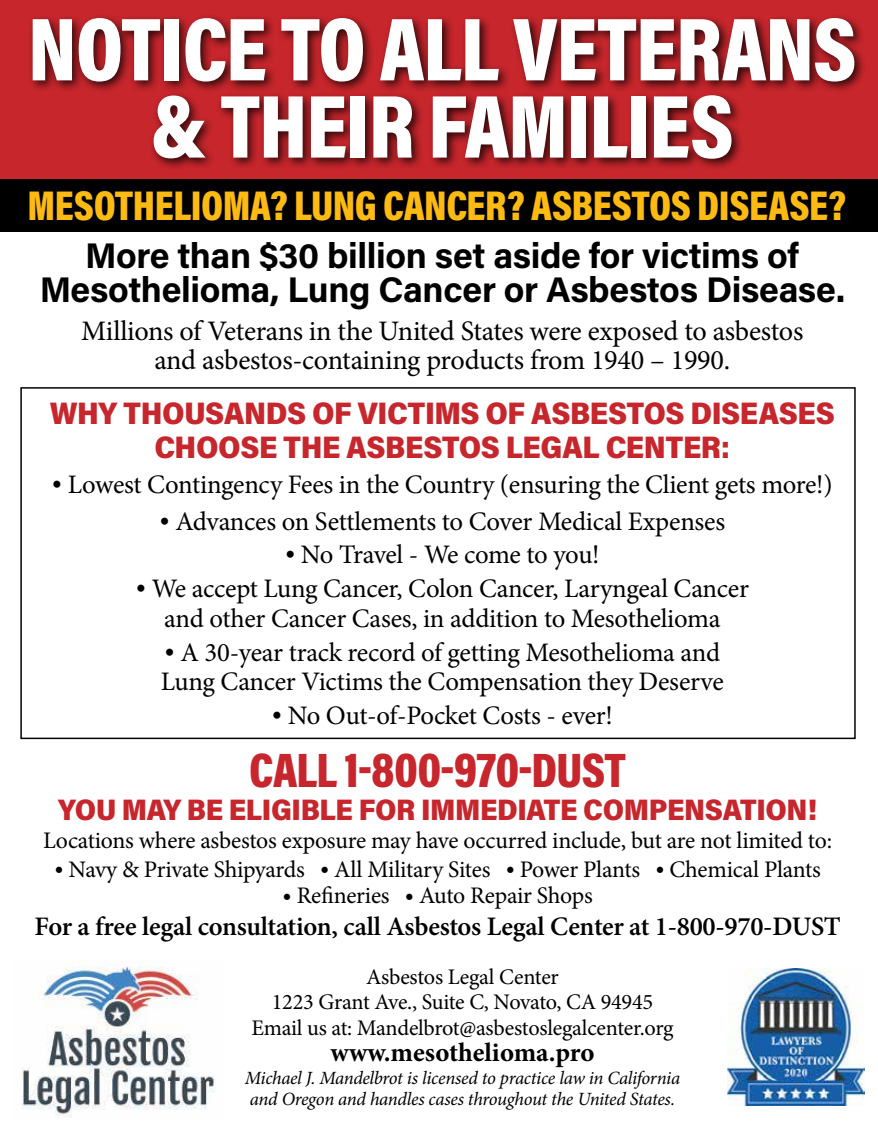
<style>
.page{position:relative;width:878px;height:1134px;background:#fff}
.page>*{position:absolute;margin:0;border:0;box-sizing:border-box;transform-origin:0 0}
.t1{font:900 90.6px/77.2px "Acumin Pro Cond";letter-spacing:-.01em;color:#fff;text-align:center}
.t2{font:900 49.05px "Acumin Pro Cond";letter-spacing:-.015em;color:#c6262c}
.t3{font:900 42.15px "Acumin Pro Cond";letter-spacing:-.01em;color:#fdba12}
.t4{font:700 35.7px/34.2px "Acumin Pro";letter-spacing:-.01em;color:#000;text-align:center}
.t5{font:900 31.2px/34.2px "Acumin Pro Semi Cond";letter-spacing:-.015em;color:#c6262c;text-align:center}
.t6{font:900 29.7px "Acumin Pro Semi Cond";letter-spacing:-.015em;color:#c6262c}
.t7{font:28.2px/29.7px "Minion Pro";letter-spacing:-.01em;color:#000;text-align:center}
.t8{font:26.7px/29.7px "Minion Pro";letter-spacing:-.01em;color:#000;text-align:center}
.t9{font:600 26.7px "Minion Pro";letter-spacing:-.01em;color:#000}
.t10{font:700 26.7px "Minion Pro";color:#000}
.t11{font:23.7px "Minion Pro";letter-spacing:-.015em;color:#000}
.t12{font:22.35px/25.2px "Minion Pro";letter-spacing:-.01em;color:#000;text-align:center}
.t13{font:italic 18.75px/21.5px "Minion Pro";letter-spacing:-.02em;color:#000}
</style>
<div class="page">
<div style="left:0;top:179px;width:878px;height:53px;background:#000"></div>
<div style="left:0;top:0;width:878px;height:179px;background:#c6262c"></div>
<img style="left:21px;top:964px;width:195px;height:154px">
<img style="left:727px;top:968px;width:137px;height:137px">
<div style="left:28px;top:14px;width:838px;height:157px;background:#000;opacity:.75"></div>
<h1 class="t1" style="left:28px;top:8px;width:830px">NOTICE TO ALL VETERANS &amp; THEIR FAMILIES</h1>
<h3 class="t3" style="left:28px;top:178px;width:820px">MESOTHELIOMA? LUNG CANCER? ASBESTOS DISEASE?</h3>
<h3 class="t4" style="left:40px;top:237px;width:806px">More than $30 billion set aside for victims of<br>Mesothelioma, Lung Cancer or Asbestos Disease.</h3>
<p class="t7" style="left:81px;top:316px;width:723px">Millions of Veterans in the United States were exposed to asbestos and asbestos-containing products from 1940 – 1990.</p>
<p class="t5" style="left:50px;top:394px;width:786px">WHY THOUSANDS OF VICTIMS OF ASBESTOS DISEASES<br>CHOOSE THE ASBESTOS LEGAL CENTER:</p>
<p class="t8" style="left:52px;top:470px;width:782px">• Lowest Contingency Fees in the Country (ensuring the Client gets more!)</p>
<p class="t8" style="left:159px;top:506px;width:567px">• Advances on Settlements to Cover Medical Expenses</p>
<p class="t8" style="left:285px;top:540px;width:316px">• No Travel - We come to you!</p>
<p class="t8" style="left:136px;top:574px;width:614px">• We accept Lung Cancer, Colon Cancer, Laryngeal Cancer and other Cancer Cases, in addition to Mesothelioma</p>
<p class="t8" style="left:161px;top:637px;width:564px;text-align:left">• A 30-year track record of getting Mesothelioma and<br>Lung Cancer Victims the Compensation they Deserve</p>
<p class="t8" style="left:272px;top:701px;width:342px">• No Out-of-Pocket Costs - ever!</p>
<h2 class="t2" style="left:249px;top:739px;width:378px">CALL 1-800-970-DUST</h2>
<p class="t6" style="left:58px;top:789px;width:760px">YOU MAY BE ELIGIBLE FOR IMMEDIATE COMPENSATION!</p>
<p class="t11" style="left:43px;top:825px;width:790px">Locations where asbestos exposure may have occurred include, but are not limited to:</p>
<p class="t11" style="left:54px;top:853px;width:768px">• Navy &amp; Private Shipyards • All Military Sites • Power Plants • Chemical Plants</p>
<p class="t11" style="left:282px;top:880px;width:312px">• Refineries • Auto Repair Shops</p>
<p class="t9" style="left:35px;top:908px;width:807px">For a free legal consultation, call Asbestos Legal Center at 1-800-970-DUST</p>
<p class="t12" style="left:251px;top:964px;width:424px">Asbestos Legal Center<br>1223 Grant Ave., Suite C, Novato, CA 94945<br>Email us at: Mandelbrot@asbestoslegalcenter.org</p>
<p class="t10" style="left:330px;top:1034px;width:265px">www.mesothelioma.pro</p>
<p class="t13" style="left:245px;top:1067px;width:437px">Michael J. Mandelbrot is licensed to practice law in California and Oregon and handles cases throughout the United States.</p>
</div>
